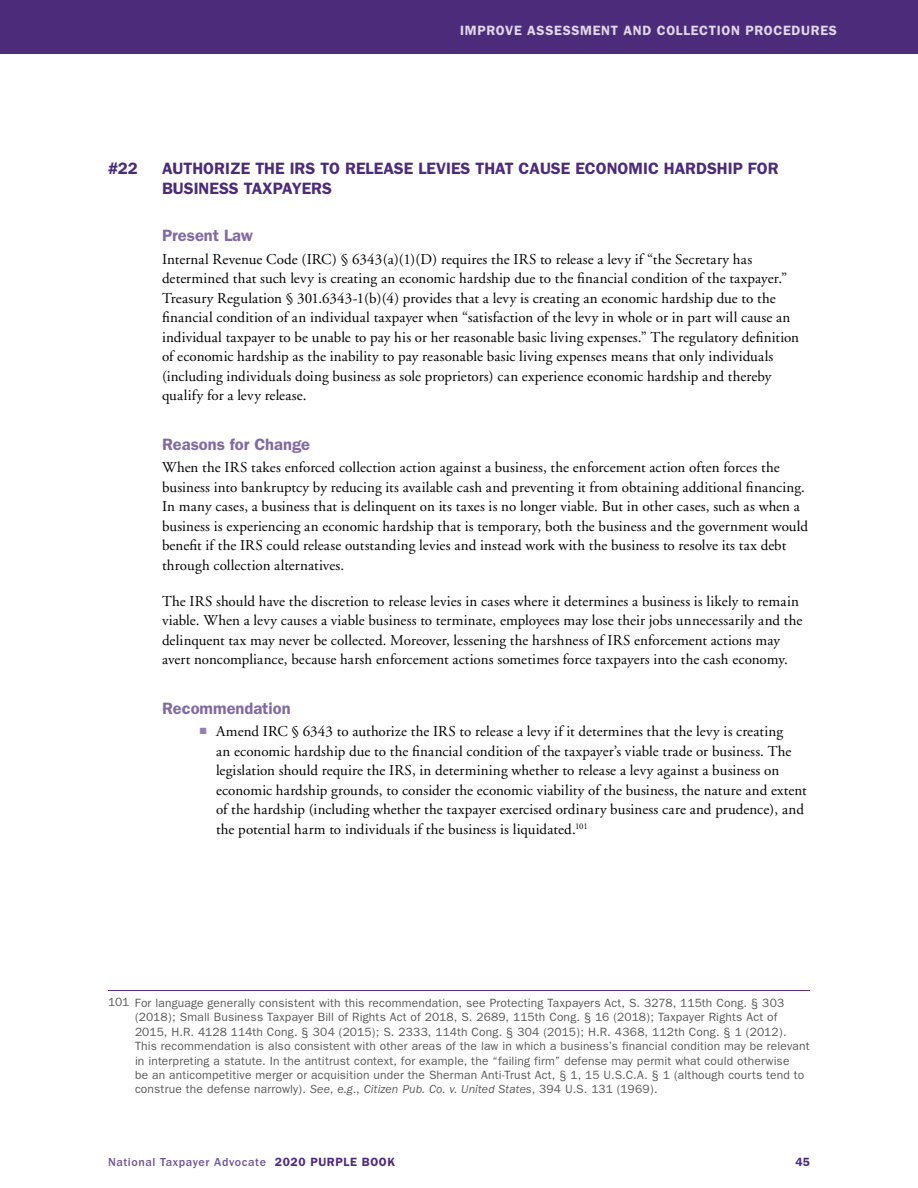
<style>
.page{position:relative;width:918px;height:1188px;background:#fff}
.page>*{position:absolute;margin:0;border:0;box-sizing:border-box;transform-origin:0 0}
.t1{font:600 16.5px/19.8px "Franklin Gothic";color:#4d2b7b}
.P-Subhead_1{font:600 16.5px "Franklin Gothic";color:#826aa3}
.Body_Text{font:15px/19.5px "Adobe Garamond";letter-spacing:.01em;color:#000}
.t2{font:600 13.5px "Franklin Gothic";letter-spacing:.05em;color:#dfd9e9}
.IGNORE_Footnote{font:12px/14.4px "Franklin Gothic";letter-spacing:.015em;color:#58595b}
.t3{font:500 12px "Franklin Gothic";letter-spacing:.05em;color:#705595}
.t4{font:600 12px "Franklin Gothic";color:#4d2b7b}
.s1{color:#957fb5}
.s2{font-style:italic}
.s3{font-weight:600;color:#4d2b7b}
</style>
<div class="page">
<div style="left:0;top:0;width:918px;height:54px;background:#4d2b7b"></div>
<hr style="left:108px;top:990px;width:702px;height:1px;background:#4d2b7b">
<p class="t2" style="left:460px;top:23px;width:16px">Improve</p>
<p class="t2" style="left:527px;top:23px;width:148px">Assessment and Collectio</p>
<p class="t2" style="left:731px;top:23px;width:34px">n Procedure</p>
<p class="t2" style="left:829px;top:23px;width:10px">s</p>
<p class="t1" style="left:108px;top:159px;width:31px">#22</p>
<p class="t1" style="left:162px;top:159px;width:618px">AUTHORIZE THE IRS TO RELEASE LEVIES THAT CAUSE ECONOMIC HARDSHIP FOR<br>BUSINESS TAXPAYERS</p>
<p class="P-Subhead_1" style="left:162px;top:226px;width:92px">Present Law</p>
<p class="Body_Text" style="left:162px;top:250px;width:639px">Internal Revenue Code (IRC) § 6343(a)(1)(D) requires the IRS to release a levy if “the Secretary has determined that such levy is creating an economic hardship due to the financial condition of the taxpayer.” Treasury Regulation § 301.6343-1(b)(4) provides that a levy is creating an economic hardship due to the financial condition of an individual taxpayer when “satisfaction of the levy in whole or in part will cause an individual taxpayer to be unable to pay his or her reasonable basic living expenses.” The regulatory definition of economic hardship as the inability to pay reasonable basic living expenses means that only individuals (including individuals doing business as sole proprietors) can experience economic hardship and thereby qualify for a levy release.</p>
<p class="P-Subhead_1" style="left:162px;top:434px;width:150px">Reasons for Change</p>
<p class="Body_Text" style="left:162px;top:458px;width:648px">When the IRS takes enforced collection action against a business, the enforcement action often forces the business into bankruptcy by reducing its available cash and preventing it from obtaining additional financing.<br>In many cases, a business that is delinquent on its taxes is no longer viable. But in other cases, such as when a business is experiencing an economic hardship that is temporary, both the business and the government would benefit if the IRS could release outstanding levies and instead work with the business to resolve its tax debt through collection alternatives.</p>
<p class="Body_Text" style="left:162px;top:592px;width:642px">The IRS should have the discretion to release levies in cases where it determines a business is likely to remain viable. When a levy causes a viable business to terminate, employees may lose their jobs unnecessarily and the delinquent tax may never be collected. Moreover, lessening the harshness of IRS enforcement actions may avert noncompliance, because harsh enforcement actions sometimes force taxpayers into the cash economy.</p>
<p class="P-Subhead_1" style="left:162px;top:698px;width:130px">Recommendation</p>
<p class="Body_Text" style="left:216px;top:722px;width:592px;text-indent:-16px"><span class="s1">■</span> Amend IRC § 6343 to authorize the IRS to release a levy if it determines that the levy is creating<br>an economic hardship due to the financial condition of the taxpayer’s viable trade or business. The legislation should require the IRS, in determining whether to release a levy against a business on economic hardship grounds, to consider the economic viability of the business, the nature and extent of the hardship (including whether the taxpayer exercised ordinary business care and prudence), and the potential harm to individuals if the business is liquidated.<sup>101</sup></p>
<p class="IGNORE_Footnote" style="left:135px;top:996px;width:676px;text-indent:-27px">101 For language generally consistent with this recommendation, see Protecting Taxpayers Act, S. 3278, 115th Cong. § 303 (2018); Small Business Taxpayer Bill of Rights Act of 2018, S. 2689, 115th Cong. § 16 (2018); Taxpayer Rights Act of 2015, H.R. 4128 114th Cong. § 304 (2015); S. 2333, 114th Cong. § 304 (2015); H.R. 4368, 112th Cong. § 1 (2012).<br>This recommendation is also consistent with other areas of the law in which a business’s financial condition may be relevant in interpreting a statute. In the antitrust context, for example, the “failing firm” defense may permit what could otherwise<br>be an anticompetitive merger or acquisition under the Sherman Anti-Trust Act, § 1, 15 U.S.C.A. § 1 (although courts tend to construe the defense narrowly). <span class="s2">See</span>, <span class="s2">e.g</span>., <span class="s2">Citizen Pub. Co. v. United States</span>, 394 U.S. 131 (1969).</p>
<p class="t3" style="left:108px;top:1155px;width:289px">National Taxpayer Advocate <span class="s3">2020 PURPLE BOOK</span></p>
<p class="t4" style="left:796px;top:1154px;width:16px">45</p>
</div>
